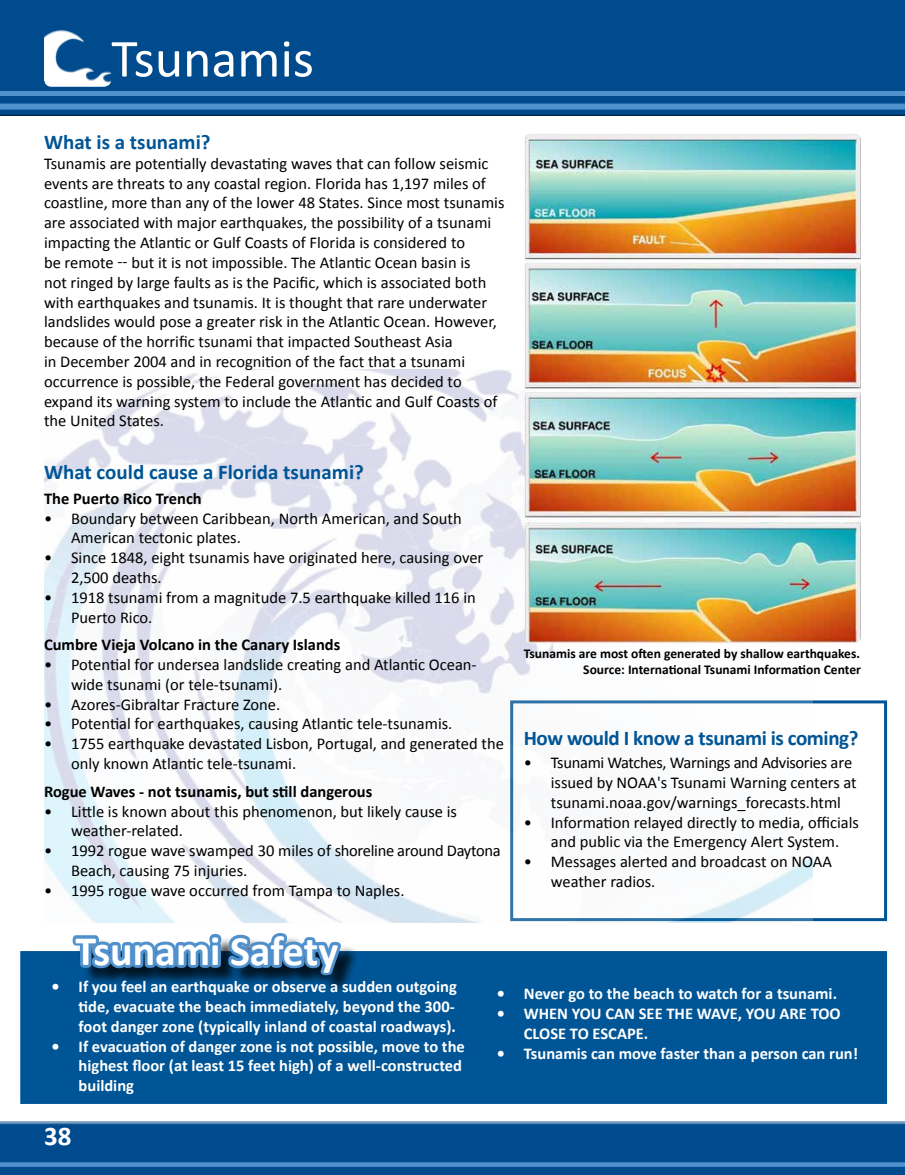
<style>
.page{position:relative;width:905px;height:1175px;background:#fff}
.page>*{position:absolute;margin:0;border:0;box-sizing:border-box;transform-origin:0 0}
.t1{font:54px "Calibri";color:#fff}
.t2{font:700 42px "Calibri";color:#fff}
.t3{font:700 27px "Calibri";color:#fff}
.t4{font:700 21px "Calibri";color:#005596}
.t5{font:700 21px "Calibri";letter-spacing:-.02em;color:#005596}
.t6{font:16.5px/19.8px "Calibri";color:#000}
.t7{font:700 16.5px/19.8px "Calibri";color:#fff}
.t8{font:700 16.5px "Calibri";color:#000}
.t9{font:700 13.5px/16.2px "Calibri";color:#000;text-align:right}
</style>
<div class="page">
<div style="left:0;top:0;width:904px;height:119px;background:#004b8d"></div>
<div style="left:0;top:1120px;width:904px;height:54px;background:#000;opacity:.75"></div>
<svg style="left:0;top:104px;width:904px;height:6px;background:#498bc8"></svg>
<svg style="left:0;top:1162px;width:904px;height:4px;background:#498bc7"></svg>
<hr style="left:0;top:92px;width:904px;height:4px;background:#5091cd">
<img style="left:44px;top:369px;width:768px;height:553px">
<img style="left:525px;top:133px;width:335px;height:510px">
<div style="left:20px;top:951px;width:867px;height:152px;background:#005596;border:3px solid #005596"></div>
<div style="left:76px;top:935px;width:283px;height:58px;background:#000;opacity:.75"></div>
<svg style="left:68px;top:933px;width:277px;height:60px"></svg>
<img style="left:44px;top:30px;width:67px;height:57px">
<h1 class="t1" style="left:111px;top:24px;width:204px">Tsunamis</h1>
<p class="t4" style="left:44px;top:129px;width:168px">What is a tsunami?</p>
<p class="t6" style="left:44px;top:153px;width:462px">Tsunamis are potentially devastating waves that can follow seismic events are threats to any coastal region. Florida has 1,197 miles of coastline, more than any of the lower 48 States. Since most tsunamis are associated with major earthquakes, the possibility of a tsunami impacting the Atlantic or Gulf Coasts of Florida is considered to<br>be remote -- but it is not impossible. The Atlantic Ocean basin is<br>not ringed by large faults as is the Pacific, which is associated both with earthquakes and tsunamis. It is thought that rare underwater landslides would pose a greater risk in the Atlantic Ocean. However, because of the horrific tsunami that impacted Southeast Asia<br>in December 2004 and in recognition of the fact that a tsunami occurrence is possible, the Federal government has decided to expand its warning system to include the Atlantic and Gulf Coasts of the United States.</p>
<p class="t4" style="left:44px;top:459px;width:321px">What could cause a Florida tsunami?</p>
<p class="t8" style="left:44px;top:488px;width:159px">The Puerto Rico Trench</p>
<p class="t6" style="left:71px;top:508px;width:392px;text-indent:-27px">• Boundary between Caribbean, North American, and South<br>American tectonic plates.</p>
<p class="t6" style="left:71px;top:548px;width:414px;text-indent:-27px">• Since 1848, eight tsunamis have originated here, causing over<br>2,500 deaths.</p>
<p class="t6" style="left:71px;top:587px;width:406px;text-indent:-27px">• 1918 tsunami from a magnitude 7.5 earthquake killed 116 in<br>Puerto Rico.</p>
<p class="t8" style="left:44px;top:634px;width:298px">Cumbre Vieja Volcano in the Canary Islands</p>
<p class="t6" style="left:71px;top:654px;width:407px;text-indent:-27px">• Potential for undersea landslide creating and Atlantic Ocean&shy;wide tsunami (or tele-tsunami).</p>
<p class="t6" style="left:44px;top:694px;width:238px">• Azores-Gibraltar Fracture Zone.</p>
<p class="t6" style="left:44px;top:714px;width:410px">• Potential for earthquakes, causing Atlantic tele-tsunamis.</p>
<p class="t6" style="left:71px;top:734px;width:434px;text-indent:-27px">• 1755 earthquake devastated Lisbon, Portugal, and generated the only known Atlantic tele-tsunami.</p>
<p class="t8" style="left:44px;top:780px;width:330px">Rogue Waves - not tsunamis, but still dangerous</p>
<p class="t6" style="left:71px;top:801px;width:387px;text-indent:-27px">• Little is known about this phenomenon, but likely cause is weather-related.</p>
<p class="t6" style="left:71px;top:840px;width:431px;text-indent:-27px">• 1992 rogue wave swamped 30 miles of shoreline around Daytona<br>Beach, causing 75 injuries.</p>
<p class="t6" style="left:44px;top:880px;width:362px">• 1995 rogue wave occurred from Tampa to Naples.</p>
<p class="t9" style="left:524px;top:645px;width:338px">Tsunamis are most often generated by shallow earthquakes.<br>Source: International Tsunami Information Center</p>
<p class="t5" style="left:524px;top:724px;width:336px">How would I know a tsunami is coming?</p>
<p class="t6" style="left:551px;top:752px;width:307px;text-indent:-27px">• Tsunami Watches, Warnings and Advisories are issued by NOAA's Tsunami Warning centers at tsunami.noaa.gov/warnings_forecasts.html</p>
<p class="t6" style="left:524px;top:812px;width:337px;text-align:center">• Information relayed directly to media, officials and public via the Emergency Alert System.</p>
<p class="t6" style="left:551px;top:851px;width:283px;text-indent:-27px">• Messages alerted and broadcast on NOAA weather radios.</p>
<h2 class="t2" style="left:75px;top:924px;width:264px">Tsunami Safety</h2>
<p class="t7" style="left:79px;top:976px;width:380px;text-indent:-27px">• If you feel an earthquake or observe a sudden outgoing tide, evacuate the beach immediately, beyond the 300- foot danger zone (typically inland of coastal roadways).</p>
<p class="t7" style="left:79px;top:1036px;width:388px;text-indent:-27px">• If evacuation of danger zone is not possible, move to the highest floor (at least 15 feet high) of a well-constructed building</p>
<h3 class="t3" style="left:44px;top:1118px;width:29px">38</h3>
<p class="t7" style="left:497px;top:984px;width:342px">• Never go to the beach to watch for a tsunami.</p>
<p class="t7" style="left:524px;top:1003px;width:318px;text-indent:-27px">• WHEN YOU CAN SEE THE WAVE, YOU ARE TOO<br>CLOSE TO ESCAPE.</p>
<p class="t7" style="left:497px;top:1043px;width:363px">• Tsunamis can move faster than a person can run!</p>
</div>
